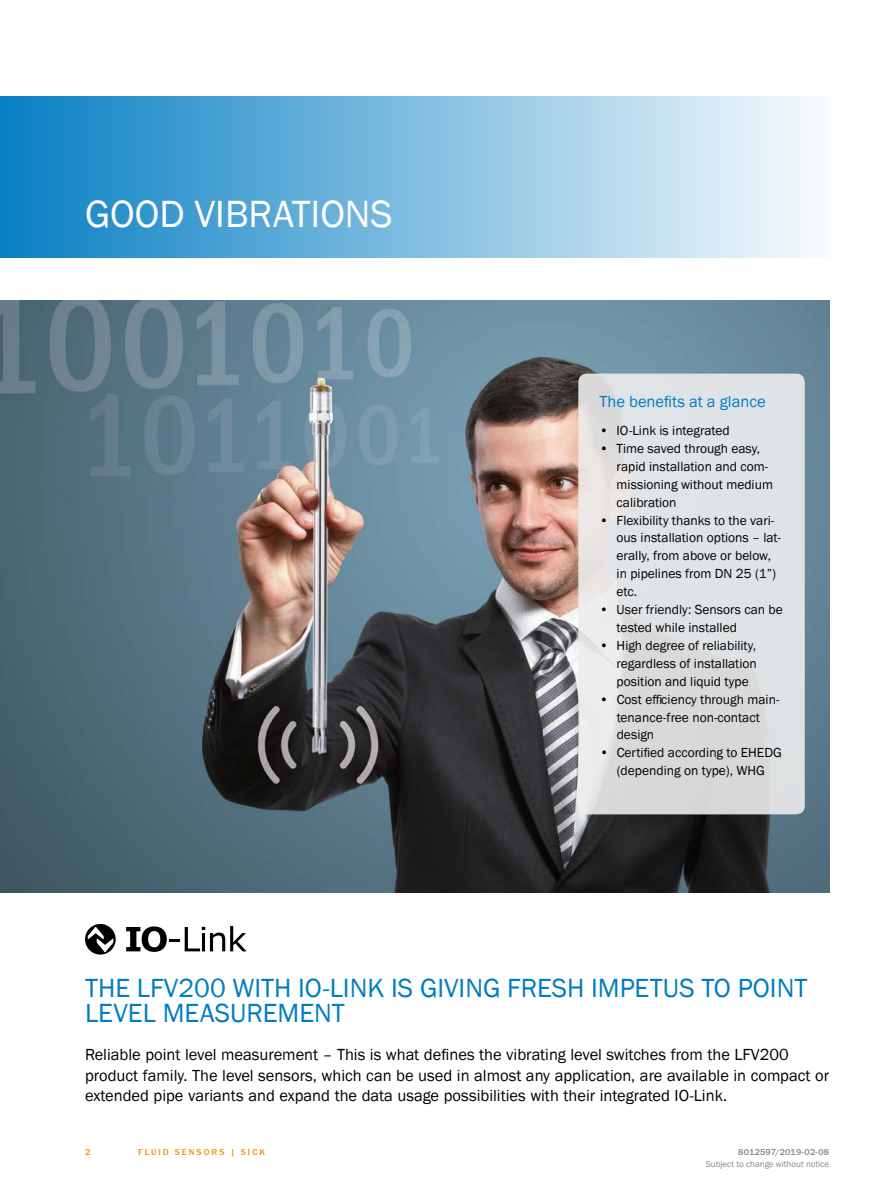
<style>
.page{position:relative;width:893px;height:1188px;background:#fff}
.page>*{position:absolute;margin:0;border:0;box-sizing:border-box;transform-origin:0 0}
.t1{font:39px "SICK Franklin";color:#fff}
.t2{font:27px/25.5px "SICK Franklin";color:#007cc2}
.t3{font:16.5px/20.2px "SICK Franklin";color:#000}
.t4{font:16.5px "SICK Franklin";color:#007cc2}
.t5{font:13.5px/17.9px "SICK Franklin";color:#000}
.t6{font:9px "SICK Franklin";color:#878787}
.t7{font:500 9px "SICK Franklin";letter-spacing:.225em;color:#f39200}
.t8{font:500 9px "SICK Franklin";letter-spacing:.02em;color:#878787}
</style>
<div class="page">
<img style="left:0;top:301px;width:829px;height:592px">
<div style="left:0;top:97px;width:829px;height:161px;background:linear-gradient(to right,#077fc3,#f9fbfd)"></div>
<div style="left:578px;top:374px;width:227px;height:440px;background:linear-gradient(to right,#e3e2e2,#dbdfe1);border-radius:9px"></div>
<svg style="left:85px;top:924px;width:31px;height:31px"></svg>
<svg style="left:126px;top:926px;width:121px;height:26px"></svg>
<svg style="left:88px;top:927px;width:26px;height:26px"></svg>
<h1 class="t1" style="left:85px;top:189px;width:309px">GOOD VIBRATIONS</h1>
<p class="t4" style="left:600px;top:391px;width:168px">The benefits at a glance</p>
<p class="t5" style="left:600px;top:422px;width:132px">• IO-Link is integrated</p>
<p class="t5" style="left:617px;top:440px;width:158px;text-indent:-17px">• Time saved through easy, rapid installation and com&shy;missioning without medium calibration</p>
<p class="t5" style="left:617px;top:511px;width:166px;text-indent:-17px">• Flexibility thanks to the vari&shy;ous installation options – lat&shy;erally, from above or below, in pipelines from DN 25 (1”) etc.</p>
<p class="t5" style="left:617px;top:601px;width:168px;text-indent:-17px">• User friendly: Sensors can be tested while installed</p>
<p class="t5" style="left:617px;top:637px;width:142px;text-align:justify;text-indent:-17px">• High degree of reliability, regardless of installation position and liquid type</p>
<p class="t5" style="left:617px;top:690px;width:164px;text-indent:-17px">• Cost efficiency through main&shy;tenance-free non-contact design</p>
<p class="t5" style="left:600px;top:744px;width:184px;text-align:center">• Certified according to EHEDG (depending on type), WHG</p>
<h2 class="t2" style="left:85px;top:975px;width:724px">THE LFV200 WITH IO-LINK IS GIVING FRESH IMPETUS TO POINT<br>LEVEL MEASUREMENT</h2>
<p class="t3" style="left:85px;top:1045px;width:746px">Reliable point level measurement – This is what defines the vibrating level switches from the LFV200 product family. The level sensors, which can be used in almost any application, are available in compact or extended pipe variants and expand the data usage possibilities with their integrated IO-Link.</p>
<p class="t7" style="left:85px;top:1146px;width:7px">2</p>
<p class="t7" style="left:138px;top:1146px;width:128px">FLUID SENSORS | SICK</p>
<p class="t8" style="left:738px;top:1146px;width:92px">8012597/2019-02-08</p>
<p class="t6" style="left:706px;top:1159px;width:125px">Subject to change without notice</p>
</div>
